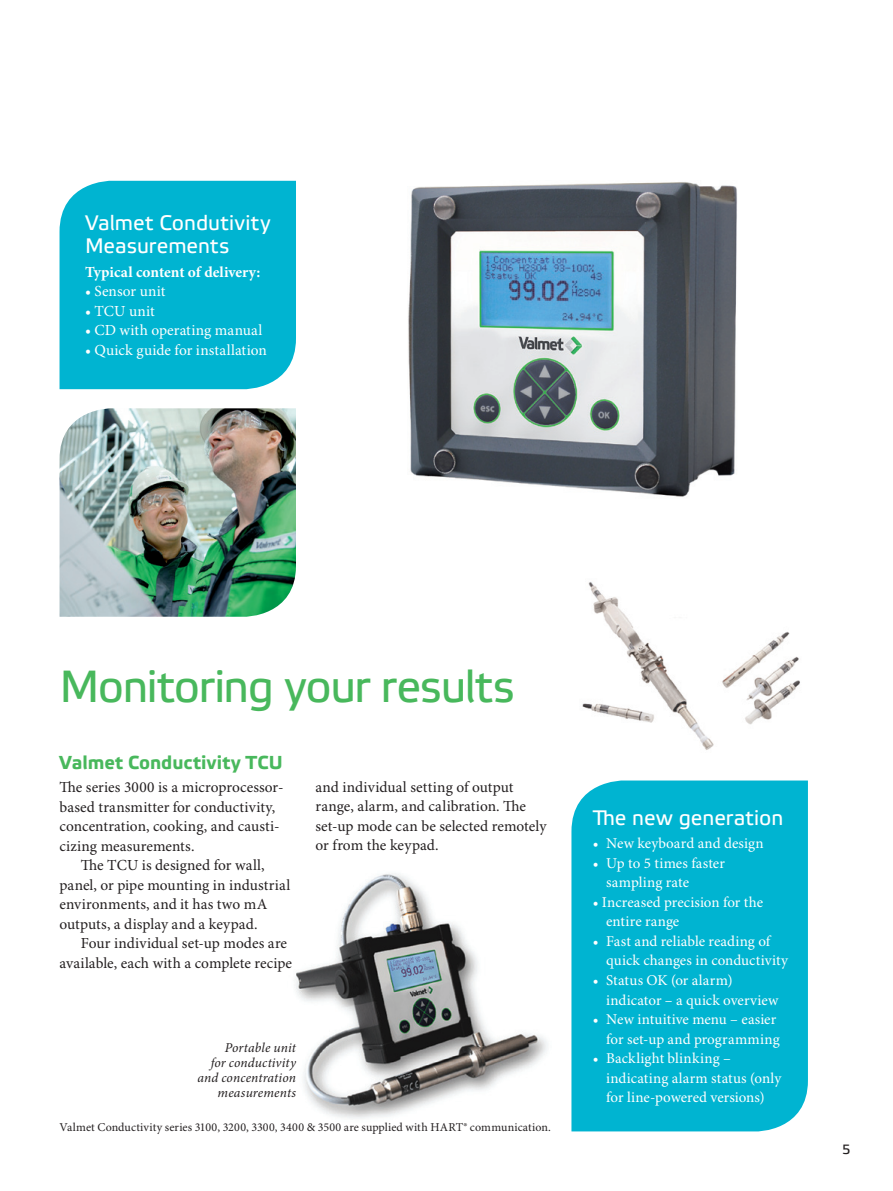
<style>
.page{position:relative;width:893px;height:1191px;background:#fff}
.page>*{position:absolute;margin:0;border:0;box-sizing:border-box;transform-origin:0 0}
._01__Heading__Etelka{font:45px "Etelka Text";letter-spacing:-.03em;color:#48b85c}
._04__Paragraph_subhe{font:21px/22.5px "Etelka Text";color:#fff}
._03__Paragraph_headi{font:700 18.75px "Etelka Text";letter-spacing:.005em;color:#48b85c}
._05__Body_text__Mini{font:15.3px/19.5px "Minion Pro";letter-spacing:.005em;color:#231f20}
._05__Body_text__Mini-2{font:15.3px "Minion Pro";letter-spacing:.005em;color:#fff}
._05__Body_text__Mini-3{font:700 15.3px "Minion Pro";color:#fff}
._05__Body_text__Mini-4{font:15px/19.5px "Minion Pro";letter-spacing:.005em;color:#fff}
._07__Image_Text__Min{font:italic 13.5px/15px "Minion Pro";letter-spacing:.01em;color:#231f20;text-align:right}
.t1{font:13.5px "Etelka Text";color:#231f20}
._05__Body_text__Mini-5{font:12px "Minion Pro";letter-spacing:.01em;color:#231f20}
</style>
<div class="page">
<img style="left:582px;top:582px;width:218px;height:168px">
<img style="left:295px;top:873px;width:253px;height:246px">
<div style="left:60px;top:181px;width:236px;height:208px;background:#00b4d1"></div>
<img style="left:60px;top:408px;width:236px;height:209px">
<div style="left:571px;top:780px;width:237px;height:351px;background:#00b4d1"></div>
<img style="left:408px;top:182px;width:329px;height:315px">
<p class="_04__Paragraph_subhe" style="left:85px;top:212px;width:187px">Valmet Condutivity<br>Measurements</p>
<p class="_05__Body_text__Mini-3" style="left:85px;top:261px;width:177px">Typical content of delivery:</p>
<p class="_05__Body_text__Mini-2" style="left:85px;top:282px;width:82px">• Sensor unit</p>
<p class="_05__Body_text__Mini-2" style="left:85px;top:302px;width:71px">• TCU unit</p>
<p class="_05__Body_text__Mini-2" style="left:85px;top:321px;width:179px">• CD with operating manual</p>
<p class="_05__Body_text__Mini-2" style="left:85px;top:341px;width:183px">• Quick guide for installation</p>
<p class="_01__Heading__Etelka" style="left:60px;top:658px;width:457px">Monitoring your results</p>
<p class="_03__Paragraph_headi" style="left:60px;top:750px;width:225px">Valmet Conductivity TCU</p>
<p class="_05__Body_text__Mini" style="left:60px;top:778px;width:225px">The series 3000 is a microprocessor&shy;based transmitter for conductivity, concentration, cooking, and causti&shy;cizing measurements.</p>
<p class="_05__Body_text__Mini" style="left:60px;top:856px;width:232px;text-indent:21px">The TCU is designed for wall, panel, or pipe mounting in industrial environments, and it has two mA outputs, a display and a keypad.</p>
<p class="_05__Body_text__Mini" style="left:60px;top:934px;width:234px;text-indent:21px">Four individual set-up modes are available, each with a complete recipe</p>
<p class="_05__Body_text__Mini" style="left:315px;top:777px;width:232px">and individual setting of output range, alarm, and calibration. The set-up mode can be selected remotely or from the keypad.</p>
<p class="_07__Image_Text__Min" style="left:211px;top:1039px;width:87px">Portable unit for conductivity</p>
<p class="_07__Image_Text__Min" style="left:197px;top:1069px;width:100px">and concentration measurements</p>
<p class="_05__Body_text__Mini-5" style="left:60px;top:1120px;width:493px">Valmet Conductivity series 3100, 3200, 3300, 3400 &amp; 3500 are supplied with HART® communication.</p>
<p class="_04__Paragraph_subhe" style="left:593px;top:806px;width:192px">The new generation</p>
<p class="_05__Body_text__Mini-4" style="left:593px;top:834px;width:172px">• New keyboard and design</p>
<p class="_05__Body_text__Mini-4" style="left:593px;top:854px;width:134px">• Up to 5 times faster</p>
<p class="_05__Body_text__Mini-4" style="left:606px;top:873px;width:84px">sampling rate</p>
<p class="_05__Body_text__Mini-4" style="left:606px;top:893px;width:158px;text-indent:-14px">• Increased precision for the entire range</p>
<p class="_05__Body_text__Mini-4" style="left:606px;top:932px;width:183px;text-indent:-14px">• Fast and reliable reading of quick changes in conductivity</p>
<p class="_05__Body_text__Mini-4" style="left:606px;top:971px;width:174px;text-indent:-14px">• Status OK (or alarm) indicator – a quick overview</p>
<p class="_05__Body_text__Mini-4" style="left:593px;top:1010px;width:185px">• New intuitive menu – easier</p>
<p class="_05__Body_text__Mini-4" style="left:606px;top:1029px;width:175px">for set-up and programming</p>
<p class="_05__Body_text__Mini-4" style="left:593px;top:1049px;width:140px">• Backlight blinking –</p>
<p class="_05__Body_text__Mini-4" style="left:606px;top:1068px;width:177px">indicating alarm status (only</p>
<p class="_05__Body_text__Mini-4" style="left:606px;top:1088px;width:160px">for line-powered versions)</p>
<p class="t1" style="left:842px;top:1140px;width:10px">5</p>
</div>
